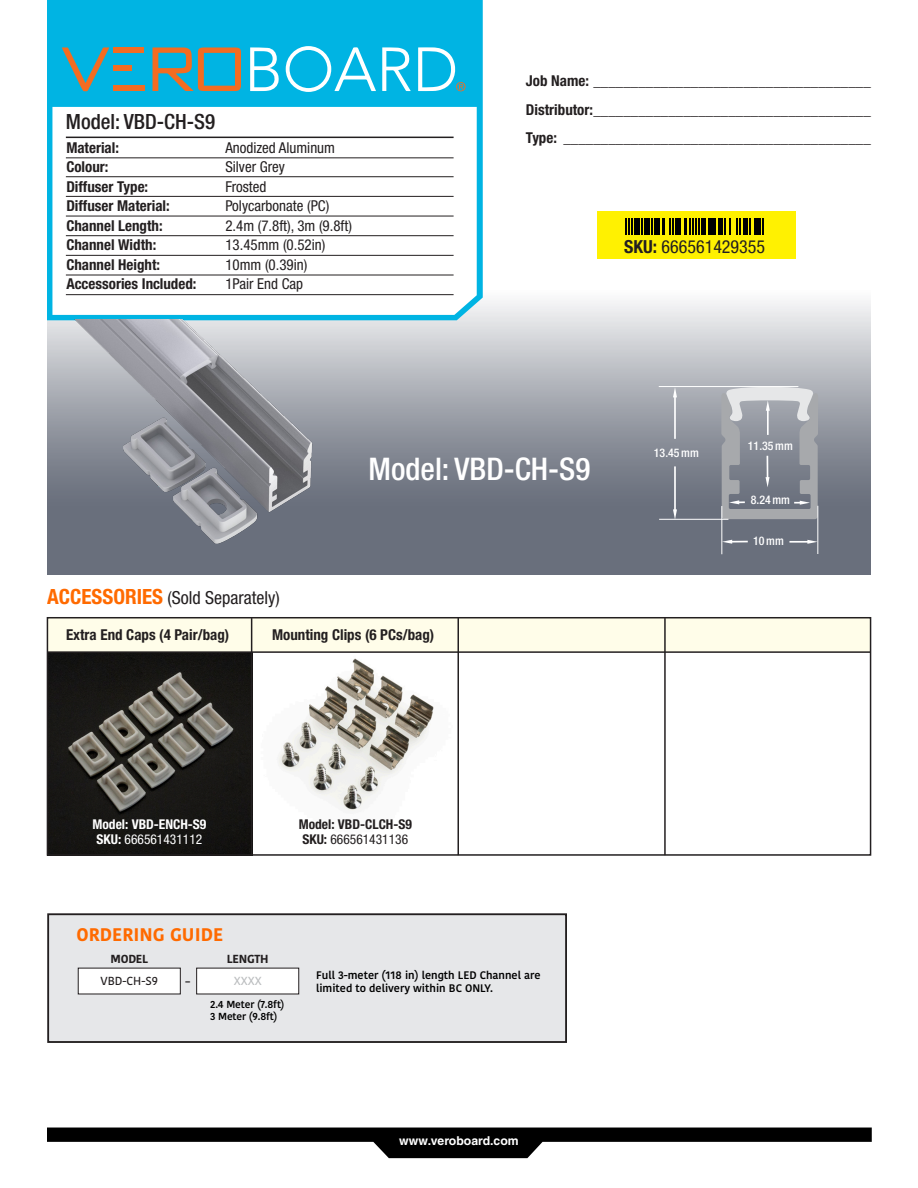
<style>
.page{position:relative;width:918px;height:1188px;background:#fff}
.page>*{position:absolute;margin:0;border:0;box-sizing:border-box;transform-origin:0 0}
.t1{font:500 condensed 31.2px "Helvetica Neue LT Std";color:#fff}
.t2{font:500 condensed 21px "Helvetica Neue LT Std";color:#231f20}
.t3{font:700 18.15px "Kohinoor Bangla";color:#ff6a00}
.t4{font:condensed 18px "Helvetica Neue LT Std";color:#231f20}
.t5{font:700 condensed 15px "Helvetica Neue LT Std";color:#231f20}
.t6{font:condensed 15px "Helvetica Neue LT Std";color:#231f20}
.t7{font:700 condensed 13.5px "Helvetica Neue LT Std";color:#fff}
.t8{font:700 condensed 13.5px "Helvetica Neue LT Std";color:#231f20}
.t9{font:condensed 13.5px "Helvetica Neue LT Std";color:#fff}
.t10{font:condensed 13.5px "Helvetica Neue LT Std";color:#231f20}
.t11{font:700 12.3px "Helvetica CE";color:#fff}
.t12{font:500 condensed 11.85px "Helvetica Neue LT Std";color:#fff}
.t13{font:500 11.7px/21.9px "Kohinoor Bangla";letter-spacing:-.005em;color:#231f20;text-align:center}
.t14{font:700 11.7px/21.9px "Kohinoor Bangla";letter-spacing:-.02em;color:#231f20;text-align:center}
.t15{font:600 10.95px/12.5px "Kohinoor Bangla";color:#000}
.t16{font:600 10.2px/12.3px "Kohinoor Bangla";letter-spacing:-.01em;color:#000}
.t17{font:700 9.6px "Kohinoor Bangla";color:#231f20}
.s1{font-weight:700}
.s2{font-weight:700;font-size:21px;color:#ff6a00}
.s3{font-weight:500;color:#bcbec0}
</style>
<div class="page">
<svg style="left:47px;top:301px;width:824px;height:274px;background:#979ba4"></svg>
<svg style="left:47px;top:0;width:436px;height:320px"></svg>
<img style="left:278px;top:653px;width:180px;height:187px">
<div style="left:597px;top:212px;width:199px;height:47px;background:#fff101"></div>
<hr style="left:66px;top:137px;width:388px;height:1px;background:#231f20">
<hr style="left:66px;top:158px;width:388px;height:1px;background:#231f20">
<hr style="left:66px;top:176px;width:388px;height:1px;background:#231f20">
<hr style="left:66px;top:196px;width:388px;height:1px;background:#231f20">
<hr style="left:66px;top:216px;width:388px;height:1px;background:#231f20">
<hr style="left:66px;top:235px;width:388px;height:1px;background:#231f20">
<hr style="left:66px;top:255px;width:388px;height:1px;background:#231f20">
<hr style="left:66px;top:275px;width:388px;height:1px;background:#231f20">
<hr style="left:66px;top:294px;width:388px;height:1px;background:#231f20">
<svg style="left:47px;top:1128px;width:825px;height:30px"></svg>
<svg style="left:673px;top:387px;width:4px;height:52px"></svg>
<svg style="left:673px;top:466px;width:4px;height:53px"></svg>
<hr style="left:659px;top:386px;width:139px;height:1px;background:#fff">
<hr style="left:659px;top:519px;width:69px;height:1px;background:#fff">
<svg style="left:789px;top:540px;width:29px;height:4px"></svg>
<svg style="left:723px;top:540px;width:25px;height:4px"></svg>
<svg style="left:721px;top:387px;width:97px;height:132px;background:#9a9ea5"></svg>
<hr style="left:722px;top:506px;width:1px;height:48px;background:#fff">
<hr style="left:818px;top:506px;width:1px;height:48px;background:#fff">
<div style="left:113px;top:47px;width:31px;height:6px;background:#f36c21"></div>
<svg style="left:153px;top:47px;width:88px;height:44px;background:#669590"></svg>
<svg style="left:250px;top:47px;width:29px;height:44px"></svg>
<svg style="left:418px;top:47px;width:48px;height:44px"></svg>
<svg style="left:62px;top:47px;width:47px;height:44px;background:#3ca2b2"></svg>
<svg style="left:382px;top:47px;width:29px;height:44px"></svg>
<div style="left:113px;top:86px;width:31px;height:5px;background:#f36c21"></div>
<div style="left:113px;top:66px;width:18px;height:5px;background:#f36c21"></div>
<svg style="left:286px;top:46px;width:90px;height:46px"></svg>
<div style="left:48px;top:914px;width:518px;height:128px;background:#e6e7e9"></div>
<div style="left:47px;top:913px;width:520px;height:130px;border:2px solid #231f20"></div>
<div style="left:78px;top:968px;width:102px;height:26px;background:#fff"></div>
<div style="left:197px;top:968px;width:102px;height:26px;background:#fff"></div>
<div style="left:47px;top:617px;width:824px;height:35px;background:#fffde9"></div>
<img style="left:50px;top:653px;width:201px;height:200px">
<div style="left:47px;top:617px;width:824px;height:239px;border:2px solid #231f20"></div>
<hr style="left:47px;top:651px;width:824px;height:2px;background:#231f20">
<hr style="left:251px;top:652px;width:1px;height:203px;background:#231f20">
<hr style="left:251px;top:618px;width:1px;height:35px;background:#231f20">
<hr style="left:458px;top:618px;width:1px;height:237px;background:#231f20">
<hr style="left:664px;top:618px;width:2px;height:237px;background:#231f20">
<svg style="left:625px;top:218px;width:8px;height:17px"></svg>
<div style="left:634px;top:218px;width:6px;height:17px;background:#000"></div>
<svg style="left:641px;top:218px;width:2px;height:16px"></svg>
<div style="left:644px;top:218px;width:6px;height:16px;background:#000"></div>
<svg style="left:652px;top:218px;width:1px;height:16px"></svg>
<div style="left:655px;top:218px;width:5px;height:16px;background:#000"></div>
<hr style="left:662px;top:218px;width:3px;height:16px;background:#000">
<svg style="left:669px;top:218px;width:5px;height:16px"></svg>
<div style="left:675px;top:218px;width:6px;height:16px;background:#000"></div>
<hr style="left:684px;top:218px;width:3px;height:16px;background:#000">
<svg style="left:690px;top:218px;width:10px;height:17px"></svg>
<div style="left:701px;top:218px;width:5px;height:16px;background:#000"></div>
<hr style="left:709px;top:218px;width:3px;height:16px;background:#000">
<hr style="left:713px;top:218px;width:3px;height:16px;background:#000">
<hr style="left:719px;top:218px;width:4px;height:16px;background:#000">
<svg style="left:725px;top:218px;width:5px;height:16px"></svg>
<svg style="left:736px;top:218px;width:5px;height:16px"></svg>
<hr style="left:744px;top:218px;width:4px;height:16px;background:#000">
<svg style="left:749px;top:218px;width:2px;height:17px"></svg>
<hr style="left:754px;top:218px;width:4px;height:17px;background:#000">
<svg style="left:760px;top:218px;width:4px;height:17px"></svg>
<img style="left:47px;top:320px;width:304px;height:254px">
<p class="t2" style="left:66px;top:110px;width:151px">Model: VBD-CH-S9</p>
<p class="t5" style="left:66px;top:139px;width:54px">Material:</p>
<p class="t6" style="left:225px;top:139px;width:111px">Anodized Aluminum</p>
<p class="t5" style="left:66px;top:158px;width:44px">Colour:</p>
<p class="t6" style="left:225px;top:158px;width:61px">Silver Grey</p>
<p class="t5" style="left:66px;top:178px;width:83px">Diffuser Type:</p>
<p class="t6" style="left:225px;top:178px;width:43px">Frosted</p>
<p class="t5" style="left:66px;top:197px;width:105px">Diffuser Material:</p>
<p class="t6" style="left:225px;top:197px;width:105px">Polycarbonate (PC)</p>
<p class="t5" style="left:66px;top:217px;width:98px">Channel Length:</p>
<p class="t6" style="left:225px;top:217px;width:128px">2.4m (7.8ft), 3m (9.8ft)</p>
<p class="t5" style="left:66px;top:236px;width:91px">Channel Width:</p>
<p class="t6" style="left:225px;top:236px;width:102px">13.45mm (0.52in)</p>
<p class="t5" style="left:66px;top:256px;width:95px">Channel Height:</p>
<p class="t6" style="left:225px;top:256px;width:84px">10mm (0.39in)</p>
<p class="t5" style="left:66px;top:275px;width:132px">Accessories Included:</p>
<p class="t6" style="left:225px;top:275px;width:79px">1Pair End Cap</p>
<p class="t5" style="left:526px;top:72px;width:346px">Job Name: _____________________________________</p>
<p class="t5" style="left:526px;top:100px;width:346px">Distributor:_____________________________________</p>
<p class="t5" style="left:526px;top:129px;width:346px">Type: _________________________________________</p>
<p class="t4" style="left:624px;top:236px;width:143px"><span class="s1">SKU:</span> 666561429355</p>
<p class="t4" style="left:47px;top:588px;width:234px"><span class="s2">ACCESSORIES</span> (Sold Separately)</p>
<p class="t1" style="left:369px;top:451px;width:223px">Model: VBD-CH-S9</p>
<p class="t12" style="left:654px;top:446px;width:46px">13.45 mm</p>
<p class="t12" style="left:748px;top:439px;width:46px">11.35 mm</p>
<p class="t12" style="left:751px;top:493px;width:41px">8.24 mm</p>
<p class="t12" style="left:753px;top:534px;width:32px">10 mm</p>
<p class="t5" style="left:66px;top:625px;width:165px">Extra End Caps (4 Pair/bag)</p>
<p class="t5" style="left:272px;top:625px;width:164px">Mounting Clips (6 PCs/bag)</p>
<p class="t7" style="left:92px;top:816px;width:115px">Model: VBD-ENCH-S9</p>
<p class="t9" style="left:97px;top:831px;width:107px"><span class="s1">SKU:</span> 666561431112</p>
<p class="t8" style="left:299px;top:816px;width:115px">Model: VBD-CLCH-S9</p>
<p class="t10" style="left:302px;top:831px;width:107px"><span class="s1">SKU:</span> 666561431136</p>
<p class="t3" style="left:76px;top:918px;width:148px">ORDERING GUIDE</p>
<p class="t13" style="left:100px;top:947px;width:59px"><span class="s1">MODEL<br></span>VBD-CH-S9</p>
<p class="t17" style="left:186px;top:973px;width:6px">–</p>
<p class="t14" style="left:227px;top:947px;width:43px">LENGTH<br><span class="s3">XXXX</span></p>
<p class="t16" style="left:210px;top:998px;width:76px">2.4 Meter (7.8ft)<br>3 Meter (9.8ft)</p>
<p class="t15" style="left:316px;top:969px;width:226px">Full 3-meter (118 in) length LED Channel are limited to delivery within BC ONLY.</p>
<p class="t11" style="left:399px;top:1133px;width:121px">www.veroboard.com</p>
</div>
